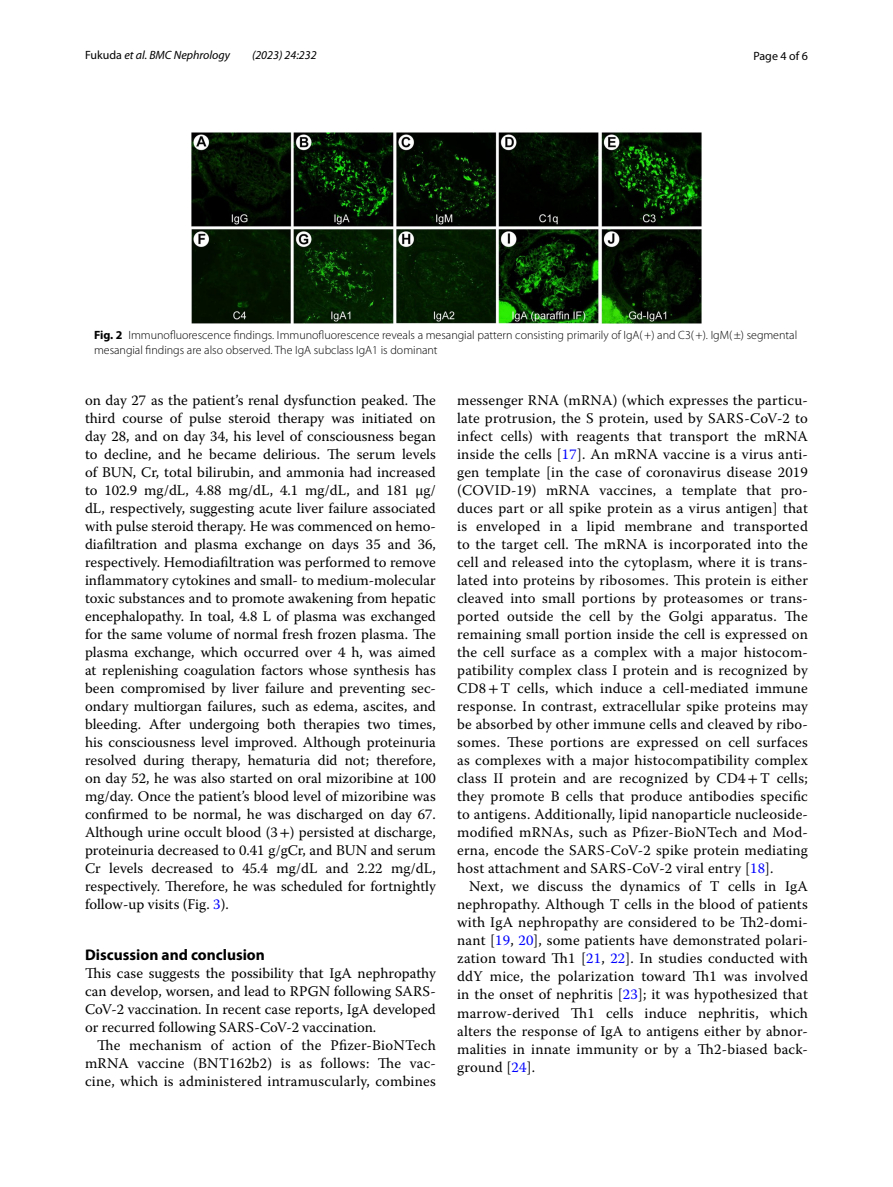
<style>
.page{position:relative;width:893px;height:1187px;background:#fff}
.page>*{position:absolute;margin:0;border:0;box-sizing:border-box;transform-origin:0 0}
.t1{font:700 15.45px "Myriad Pro";color:#000}
.t2{font:14.7px/18px "Warnock Pro";letter-spacing:.015em;color:#000;text-align:justify}
.t3{font:300 12px/15px "Myriad Pro";color:#000}
.t4{font:italic 12px "Myriad Pro";color:#000}
.t5{font:12px "Myriad Pro";color:#000}
.s1{font-style:normal}
.s2{font-weight:700}
.s3{font-family:"STIX"}
.s4{color:#00f}
</style>
<div class="page">
<img style="left:191px;top:133px;width:511px;height:191px">
<p class="t4" style="left:85px;top:48px;width:147px"><span class="s1">Fukuda</span> et al. BMC Nephrology</p>
<p class="t4" style="left:252px;top:48px;width:66px">(2023) 24:232</p>
<p class="t5" style="left:753px;top:48px;width:56px">Page 4 of 6</p>
<p class="t3" style="left:94px;top:328px;width:705px"><span class="s2">Fig. 2</span> Immunofluorescence findings. Immunofluorescence reveals a mesangial pattern consisting primarily of IgA(+) and C3(+). IgM(±) segmental mesangial findings are also observed. The IgA subclass IgA1 is dominant</p>
<p class="t2" style="left:85px;top:391px;width:352px">on day 27 as the patient’s renal dysfunction peaked. The third course of pulse steroid therapy was initiated on day 28, and on day 34, his level of consciousness began to decline, and he became delirious. The serum levels of BUN, Cr, total bilirubin, and ammonia had increased to 102.9 mg/dL, 4.88 mg/dL, 4.1 mg/dL, and 181 µg/ dL, respectively, suggesting acute liver failure associated with pulse steroid therapy. He was commenced on hemo&shy;diafiltration and plasma exchange on days 35 and 36, respectively. Hemodiafiltration was performed to remove inflammatory cytokines and small- to medium-molecular toxic substances and to promote awakening from hepatic encephalopathy. In toal, 4.8 L of plasma was exchanged for the same volume of normal fresh frozen plasma. The plasma exchange, which occurred over 4 h, was aimed at replenishing coagulation factors whose synthesis has been compromised by liver failure and preventing sec&shy;ondary multiorgan failures, such as edema, ascites, and bleeding. After undergoing both therapies two times, his consciousness level improved. Although proteinuria resolved during therapy, hematuria did not; therefore, on day 52, he was also started on oral mizoribine at 100 mg/day. Once the patient’s blood level of mizoribine was confirmed to be normal, he was discharged on day 67.<br>Although urine occult blood (3<span class="s3">+</span>) persisted at discharge, proteinuria decreased to 0.41 g/gCr, and BUN and serum Cr levels decreased to 45.4 mg/dL and 2.22 mg/dL, respectively. Therefore, he was scheduled for fortnightly follow-up visits (Fig. <span class="s4">3</span>).</p>
<p class="t1" style="left:85px;top:944px;width:181px">Discussion and conclusion</p>
<p class="t2" style="left:85px;top:964px;width:352px">This case suggests the possibility that IgA nephropathy can develop, worsen, and lead to RPGN following SARS-CoV-2 vaccination. In recent case reports, IgA developed or recurred following SARS-CoV-2 vaccination.</p>
<p class="t2" style="left:85px;top:1036px;width:352px;text-indent:12px">The mechanism of action of the Pfizer-BioNTech mRNA vaccine (BNT162b2) is as follows: The vac&shy;cine, which is administered intramuscularly, combines</p>
<p class="t2" style="left:457px;top:391px;width:352px">messenger RNA (mRNA) (which expresses the particu&shy;late protrusion, the S protein, used by SARS-CoV-2 to infect cells) with reagents that transport the mRNA inside the cells [<span class="s4">17</span>]. An mRNA vaccine is a virus anti&shy;gen template [in the case of coronavirus disease 2019 (COVID-19) mRNA vaccines, a template that pro&shy;duces part or all spike protein as a virus antigen] that is enveloped in a lipid membrane and transported to the target cell. The mRNA is incorporated into the cell and released into the cytoplasm, where it is trans&shy;lated into proteins by ribosomes. This protein is either cleaved into small portions by proteasomes or trans&shy;ported outside the cell by the Golgi apparatus. The remaining small portion inside the cell is expressed on the cell surface as a complex with a major histocom&shy;patibility complex class I protein and is recognized by CD8<span class="s3">+</span>T cells, which induce a cell-mediated immune response. In contrast, extracellular spike proteins may be absorbed by other immune cells and cleaved by ribo&shy;somes. These portions are expressed on cell surfaces as complexes with a major histocompatibility complex class II protein and are recognized by CD4<span class="s3">+</span>T cells; they promote B cells that produce antibodies specific to antigens. Additionally, lipid nanoparticle nucleoside&shy;modified mRNAs, such as Pfizer-BioNTech and Mod&shy;erna, encode the SARS-CoV-2 spike protein mediating host attachment and SARS-CoV-2 viral entry [<span class="s4">18</span>].</p>
<p class="t2" style="left:457px;top:877px;width:352px;text-indent:12px">Next, we discuss the dynamics of T cells in IgA nephropathy. Although T cells in the blood of patients with IgA nephropathy are considered to be Th2-domi&shy;nant [<span class="s4">19</span>, <span class="s4">20</span>], some patients have demonstrated polari&shy;zation toward Th1 [<span class="s4">21</span>, <span class="s4">22</span>]. In studies conducted with ddY mice, the polarization toward Th1 was involved in the onset of nephritis [<span class="s4">23</span>]; it was hypothesized that marrow-derived Th1 cells induce nephritis, which alters the response of IgA to antigens either by abnor&shy;malities in innate immunity or by a Th2-biased back&shy;ground [<span class="s4">24</span>].</p>
</div>
